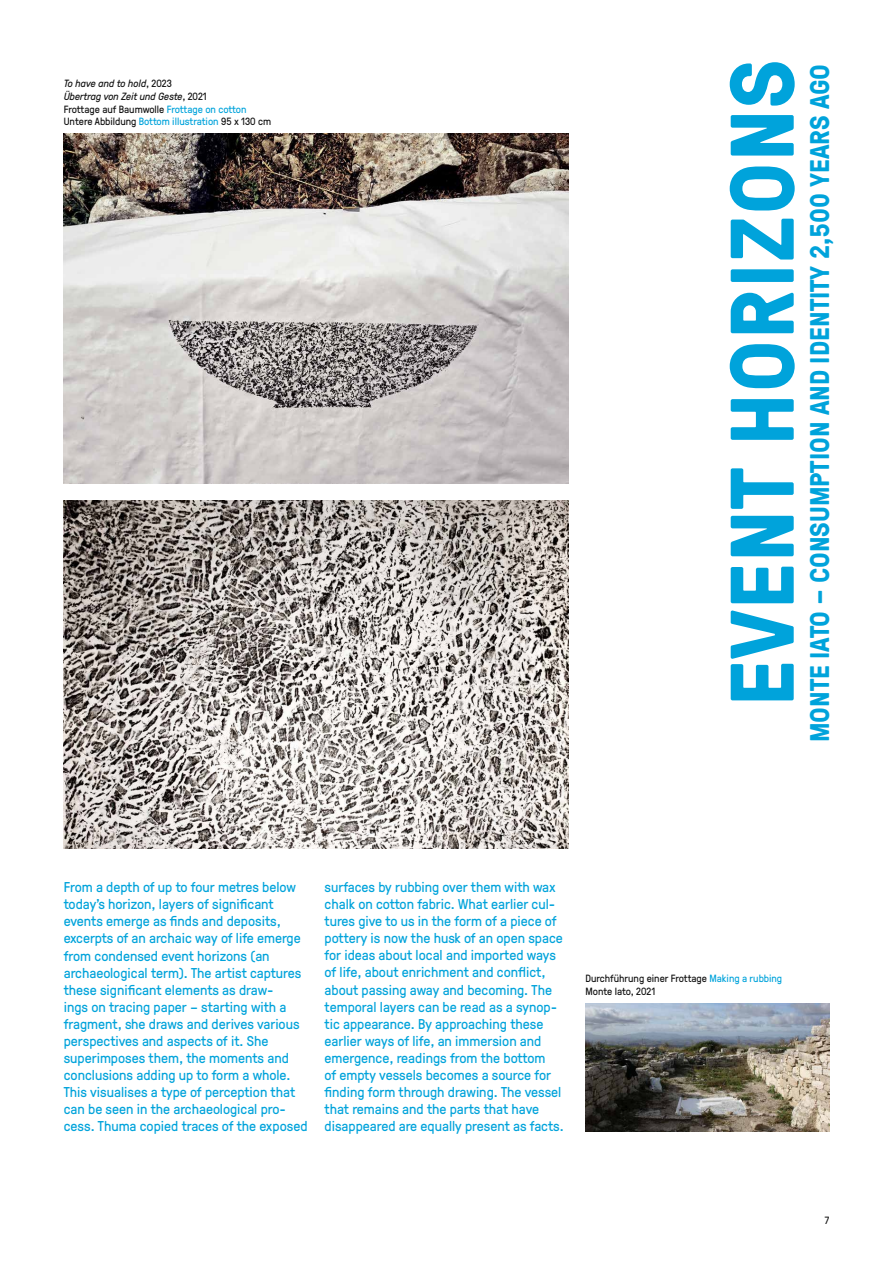
<style>
.page{position:relative;width:893px;height:1263px;background:#fff}
.page>*{position:absolute;margin:0;border:0;box-sizing:border-box;transform-origin:0 0}
.t1{font:700 90px "GT Pressura";letter-spacing:.01em;color:#00a3db}
.t2{font:700 27px "GT Pressura";color:#00a3db}
.t3{font:14.25px/17.1px "GT Pressura";color:#00a3db}
.t4{font:10.5px/12.6px "GT Pressura";color:#121212}
.s1{font-style:italic}
.s2{color:#00a3db}
</style>
<div class="page">
<img style="left:64px;top:500px;width:504px;height:349px">
<img style="left:585px;top:1003px;width:244px;height:128px">
<img style="left:64px;top:134px;width:504px;height:349px">
<p class="t4" style="left:64px;top:77px;width:209px"><span class="s1">To have and to hold</span>, 2023<br><span class="s1">Übertrag von Zeit und Geste</span>, 2021<br>Frottage auf Baumwolle <span class="s2">Frottage on cotton </span>Untere Abbildung <span class="s2">Bottom illustration</span> 95 x 130 cm</p>
<h1 class="t1" style="left:696px;top:706px;width:648px;rotate:-90deg">EVENT HORIZONS</h1>
<h2 class="t2" style="left:800px;top:742px;width:680px;rotate:-90deg">MONTE IATO – CONSUMPTION AND IDENTITY 2,500 YEARS AGO</h2>
<p class="t3" style="left:64px;top:878px;width:245px">From a depth of up to four metres below today’s horizon, layers of significant events emerge as finds and deposits, excerpts of an archaic way of life emerge from condensed event horizons (an archaeological term). The artist captures these significant elements as draw-<br>ings on tracing paper – starting with a fragment, she draws and derives various perspectives and aspects of it. She superimposes them, the moments and conclusions adding up to form a whole.<br>This visualises a type of perception that can be seen in the archaeological pro&shy;cess. Thuma copied traces of the exposed</p>
<p class="t3" style="left:325px;top:878px;width:241px">surfaces by rubbing over them with wax chalk on cotton fabric. What earlier cul&shy;tures give to us in the form of a piece of pottery is now the husk of an open space for ideas about local and imported ways of life, about enrichment and conflict, about passing away and becoming. The temporal layers can be read as a synop&shy;tic appearance. By approaching these earlier ways of life, an immersion and emergence, readings from the bottom<br>of empty vessels becomes a source for finding form through drawing. The vessel that remains and the parts that have disappeared are equally present as facts.</p>
<p class="t4" style="left:585px;top:972px;width:198px">Durchführung einer Frottage <span class="s2">Making a rubbing<br></span>Monte Iato, 2021</p>
<p class="t4" style="left:825px;top:1213px;width:6px">7</p>
</div>
